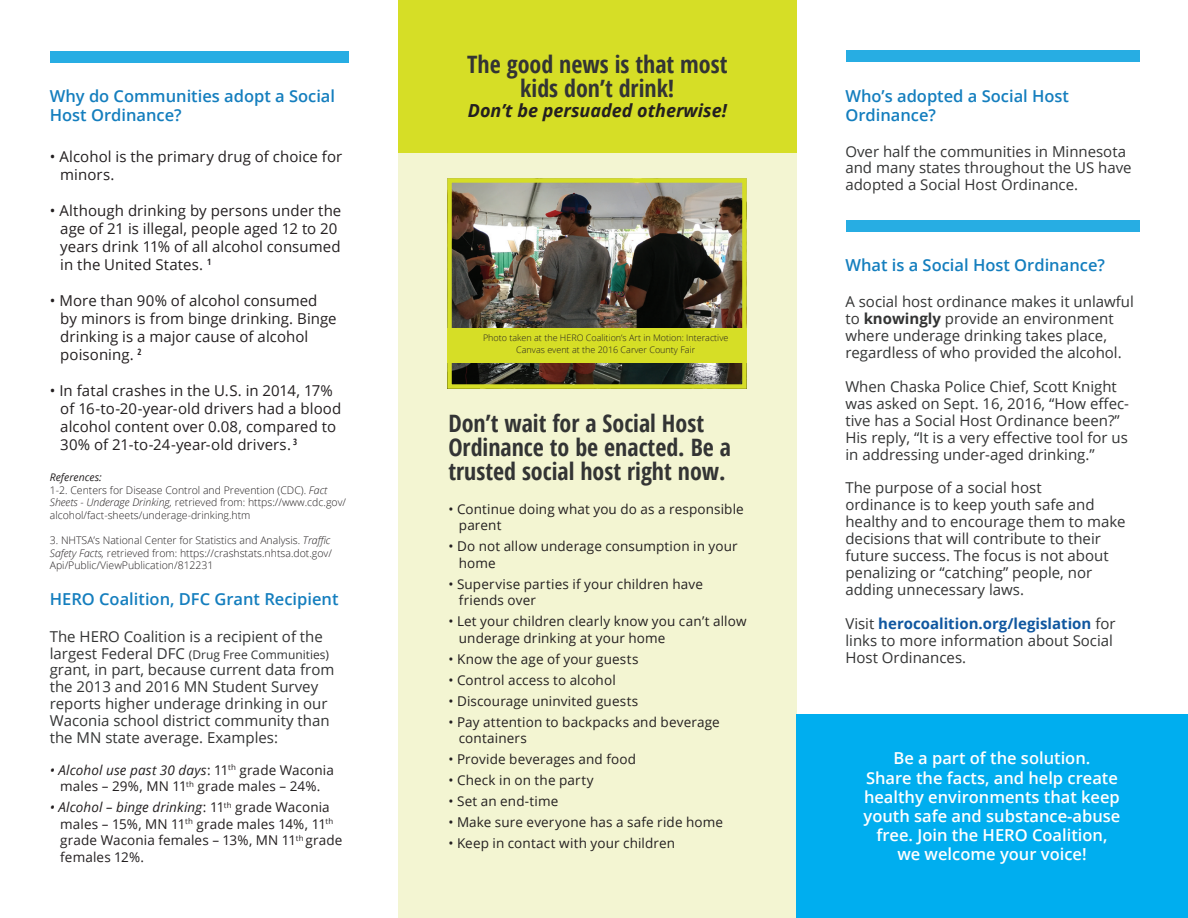
<style>
.page{position:relative;width:1188px;height:918px;background:#fff}
.page>*{position:absolute;margin:0;border:0;box-sizing:border-box;transform-origin:0 0}
.t1{font:700 condensed 24px/24px "Open Sans";color:#333434}
.t2{font:italic 700 18px "Open Sans";color:#231f20}
.t3{font:600 16.5px/19.2px "Open Sans";color:#fff;text-align:center}
.t4{font:600 16.5px/19.2px "Open Sans";color:#147ebe}
.t5{font:15px/17px "Open Sans";color:#333434}
.t6{font:15px/18px "Open Sans";letter-spacing:.005em;color:#231f20}
.t7{font:13.5px/16.5px "Open Sans";letter-spacing:.01em;color:#231f20}
.t8{font:12px "Open Sans";color:#333434}
.t9{font:300 10.5px/12.6px "Open Sans";color:#231f20}
.t10{font:300 9px/12px "Open Sans";color:#231f20;text-align:center}
.s1{font-weight:400;font-style:italic}
.s2{font-style:italic}
.s3{font-size:15px}
.s4{font-weight:700}
.s5{font-weight:700;color:#1057a0}
</style>
<div class="page">
<div style="left:398px;top:0;width:398px;height:918px;background:#f3f5d2"></div>
<div style="left:398px;top:0;width:398px;height:153px;background:#d6de26"></div>
<div style="left:50px;top:52px;width:298px;height:11px;background:#27ade3"></div>
<div style="left:846px;top:51px;width:293px;height:11px;background:#27ade3"></div>
<div style="left:796px;top:714px;width:392px;height:204px;background:#00aeef"></div>
<div style="left:846px;top:220px;width:293px;height:12px;background:#27ade3"></div>
<img style="left:452px;top:183px;width:290px;height:201px">
<div style="left:447px;top:178px;width:300px;height:211px;border:4px solid #d5dd26"></div>
<div style="left:447px;top:329px;width:299px;height:34px;background:#d6de26"></div>
<p class="t4" style="left:50px;top:86px;width:287px">Why do Communities adopt a Social<br>Host Ordinance?</p>
<p class="t6" style="left:60px;top:147px;width:284px;text-indent:-10px">• Alcohol is the primary drug of choice for minors.</p>
<p class="t6" style="left:60px;top:201px;width:283px;text-indent:-10px">• Although drinking by persons under the age of 21 is illegal, people aged 12 to 20 years drink 11% of all alcohol consumed in the United States. <sup>1</sup></p>
<p class="t6" style="left:60px;top:291px;width:278px;text-indent:-10px">• More than 90% of alcohol consumed by minors is from binge drinking. Binge drinking is a major cause of alcohol poisoning. <sup>2</sup></p>
<p class="t6" style="left:60px;top:381px;width:283px;text-indent:-10px">• In fatal crashes in the U.S. in 2014, 17% of 16-to-20-year-old drivers had a blood alcohol content over 0.08, compared to 30% of 21-to-24-year-old drivers. <sup>3</sup></p>
<p class="t9" style="left:50px;top:471px;width:298px"><span class="s1">References:<br></span>1-2. Centers for Disease Control and Prevention (CDC). <span class="s2">Fact Sheets - Underage Drinking,</span> retrieved from: https://www.cdc.gov/ alcohol/fact-sheets/underage-drinking.htm</p>
<p class="t9" style="left:50px;top:534px;width:284px">3. NHTSA’s National Center for Statistics and Analysis. <span class="s2">Traffic<br>Safety Facts,</span> retrieved from: https://crashstats.nhtsa.dot.gov/<br>Api/Public/ViewPublication/812231</p>
<p class="t4" style="left:50px;top:589px;width:290px">HERO Coalition, DFC Grant Recipient</p>
<p class="t5" style="left:50px;top:627px;width:275px">The HERO Coalition is a recipient of the</p>
<p class="t8" style="left:50px;top:646px;width:281px"><span class="s3">largest Federal DFC</span> (Drug Free Communities)</p>
<p class="t5" style="left:50px;top:661px;width:286px">grant, in part, because current data from the 2013 and 2016 MN Student Survey reports higher underage drinking in our Waconia school district community than the MN state average. Examples:</p>
<p class="t7" style="left:50px;top:761px;width:286px;text-align:center"><span class="s2">• Alcohol use past 30 days</span>: 11<sup>th</sup> grade Waconia males – 29%, MN 11<sup>th</sup> grade males – 24%.</p>
<p class="t7" style="left:60px;top:799px;width:284px;text-indent:-10px"><span class="s2">• Alcohol – binge drinking</span>: 11<sup>th</sup> grade Waconia males – 15%, MN 11<sup>th</sup> grade males 14%, 11<sup>th </sup>grade Waconia females – 13%, MN 11<sup>th</sup> grade females 12%.</p>
<h1 class="t1" style="left:467px;top:52px;width:262px;text-align:center">The good news is that most kids don’t drink!</h1>
<p class="t2" style="left:468px;top:97px;width:261px">Don’t be persuaded otherwise!</p>
<p class="t10" style="left:483px;top:332px;width:247px">Photo taken at the HERO Coalition’s Art in Motion: Interactive<br>Canvas event at the 2016 Carver County Fair</p>
<h1 class="t1" style="left:448px;top:411px;width:284px">Don’t wait for a Social Host<br>Ordinance to be enacted. Be a trusted social host right now.</h1>
<p class="t7" style="left:459px;top:500px;width:286px;text-indent:-11px">• Continue doing what you do as a responsible parent</p>
<p class="t7" style="left:459px;top:538px;width:280px;text-indent:-11px">• Do not allow underage consumption in your home</p>
<p class="t7" style="left:459px;top:575px;width:246px;text-indent:-11px">• Supervise parties if your children have friends over</p>
<p class="t7" style="left:459px;top:613px;width:289px;text-indent:-11px">• Let your children clearly know you can’t allow underage drinking at your home</p>
<p class="t7" style="left:448px;top:650px;width:192px">• Know the age of your guests</p>
<p class="t7" style="left:448px;top:671px;width:169px">• Control access to alcohol</p>
<p class="t7" style="left:448px;top:692px;width:192px">• Discourage uninvited guests</p>
<p class="t7" style="left:459px;top:713px;width:262px;text-indent:-11px">• Pay attention to backpacks and beverage containers</p>
<p class="t7" style="left:448px;top:751px;width:189px">• Provide beverages and food</p>
<p class="t7" style="left:448px;top:772px;width:147px">• Check in on the party</p>
<p class="t7" style="left:448px;top:793px;width:112px">• Set an end-time</p>
<p class="t7" style="left:448px;top:814px;width:276px">• Make sure everyone has a safe ride home</p>
<p class="t7" style="left:448px;top:835px;width:228px">• Keep in contact with your children</p>
<p class="t4" style="left:845px;top:86px;width:225px">Who’s adopted a Social Host<br>Ordinance?</p>
<p class="t5" style="left:845px;top:143px;width:288px;line-height:16.5px">Over half the communities in Minnesota and many states throughout the US have adopted a Social Host Ordinance.</p>
<p class="t4" style="left:845px;top:255px;width:261px">What is a Social Host Ordinance?</p>
<p class="t5" style="left:845px;top:293px;width:290px">A social host ordinance makes it unlawful to <span class="s4">knowingly</span> provide an environment where underage drinking takes place, regardless of who provided the alcohol.</p>
<p class="t5" style="left:845px;top:377px;width:285px">When Chaska Police Chief, Scott Knight was asked on Sept. 16, 2016, “How effec&shy;tive has a Social Host Ordinance been?” His reply, “It is a very effective tool for us in addressing under-aged drinking.”</p>
<p class="t5" style="left:845px;top:479px;width:282px">The purpose of a social host<br>ordinance is to keep youth safe and healthy and to encourage them to make decisions that will contribute to their future success. The focus is not about penalizing or “catching” people, nor adding unnecessary laws.</p>
<p class="t5" style="left:845px;top:615px;width:272px">Visit <span class="s5">herocoalition.org/legislation</span> for links to more information about Social<br>Host Ordinances.</p>
<p class="t3" style="left:864px;top:748px;width:258px">Be a part of the solution.<br>Share the facts, and help create healthy environments that keep youth safe and substance-abuse free. Join the HERO Coalition, we welcome your voice!</p>
</div>
